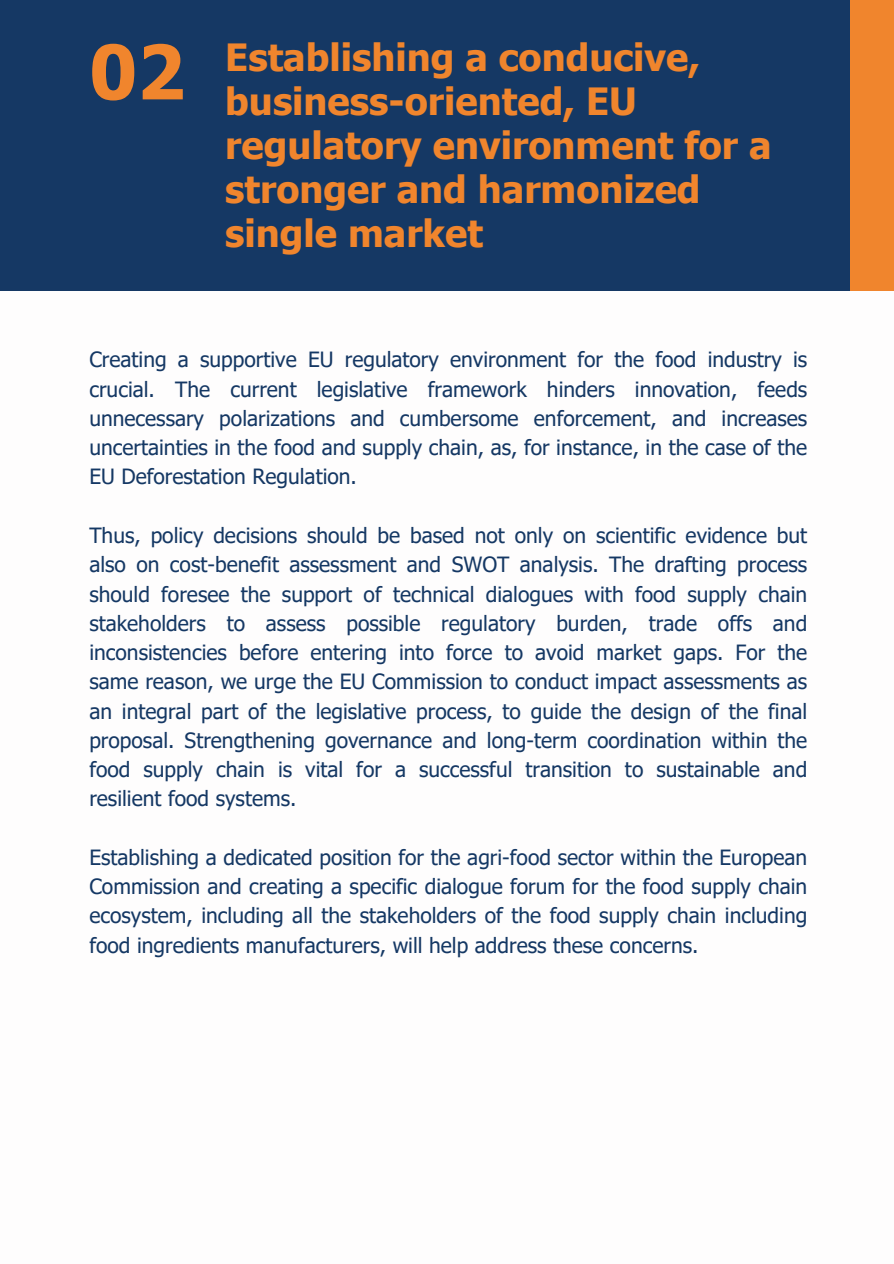
<style>
.page{position:relative;width:894px;height:1264px;background:#fff}
.page>*{position:absolute;margin:0;border:0;box-sizing:border-box;transform-origin:0 0}
.t1{font:700 75px "Tahoma";color:#f0852d}
.t2{font:700 37.5px/43.8px "Tahoma";color:#f0852d}
.t3{font:21px/29.2px "Tahoma";color:#153864;text-align:justify}
</style>
<div class="page">
<div style="left:0;top:0;width:893px;height:290px;background:#153864"></div>
<div style="left:850px;top:0;width:43px;height:290px;background:#f0852d"></div>
<p class="t1" style="left:89px;top:24px;width:97px">02</p>
<p class="t2" style="left:225px;top:35px;width:547px">Establishing a conducive, business-oriented, EU regulatory environment for a stronger and harmonized single market</p>
<p class="t3" style="left:89px;top:344px;width:719px">Creating a supportive EU regulatory environment for the food industry is crucial. The current legislative framework hinders innovation, feeds unnecessary polarizations and cumbersome enforcement, and increases uncertainties in the food and supply chain, as, for instance, in the case of the EU Deforestation Regulation.</p>
<h1 class="t3" style="left:89px;top:520px;width:719px">Thus, policy decisions should be based not only on scientific evidence but also on cost-benefit assessment and SWOT analysis. The drafting process should foresee the support of technical dialogues with food supply chain stakeholders to assess possible regulatory burden, trade offs and inconsistencies before entering into force to avoid market gaps. For the same reason, we urge the EU Commission to conduct impact assessments as an integral part of the legislative process, to guide the design of the final proposal. Strengthening governance and long-term coordination within the food supply chain is vital for a successful transition to sustainable and resilient food systems.</h1>
<p class="t3" style="left:89px;top:841px;width:719px">Establishing a dedicated position for the agri-food sector within the European Commission and creating a specific dialogue forum for the food supply chain ecosystem, including all the stakeholders of the food supply chain including food ingredients manufacturers, will help address these concerns.</p>
</div>
